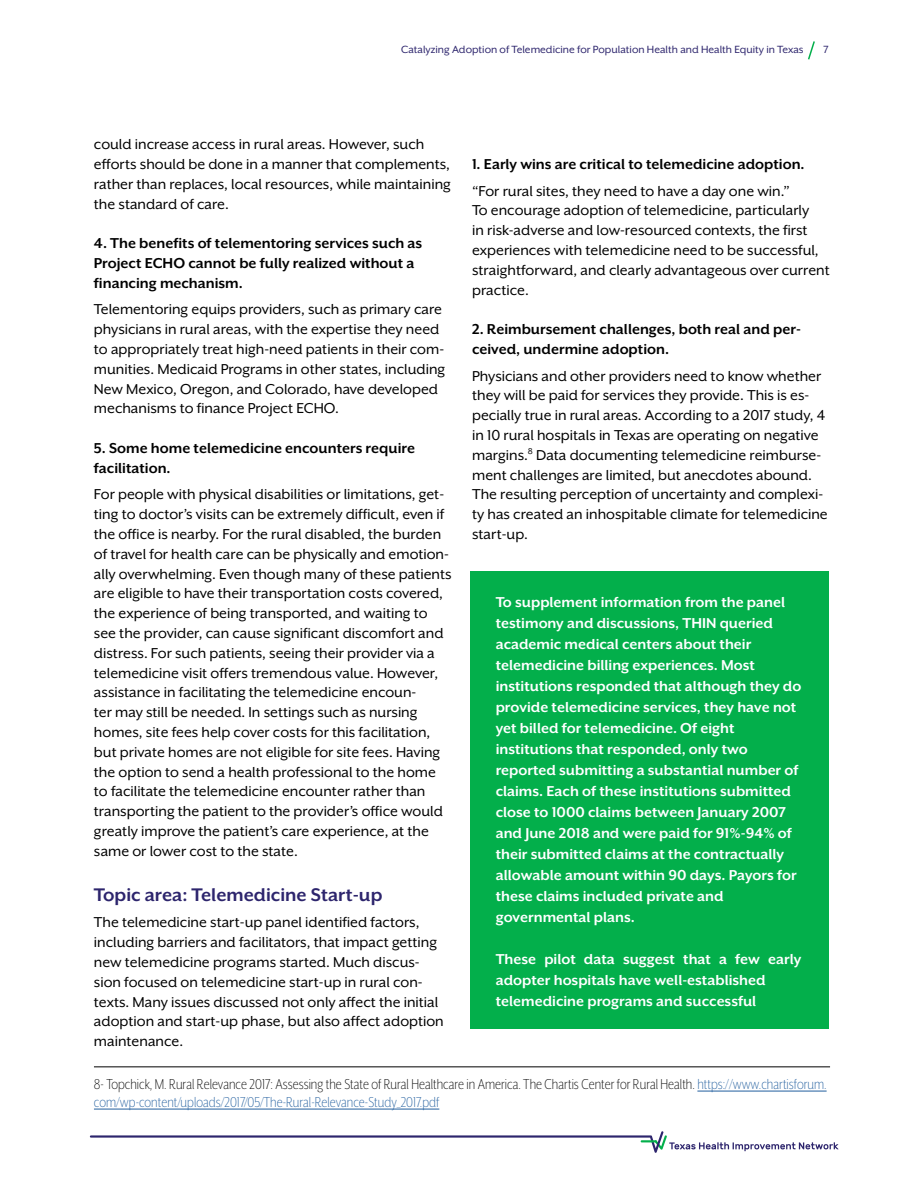
<style>
.page{position:relative;width:918px;height:1188px;background:#fff}
.page>*{position:absolute;margin:0;border:0;box-sizing:border-box;transform-origin:0 0}
.t1{font:700 21px "Mr Eaves XL San OT";color:#2d256d}
.t2{font:16.5px/19.8px "Mr Eaves XL San OT";color:#000}
.t3{font:700 16.5px/21px "Mr Eaves XL San OT";color:#fff}
.t4{font:700 16.5px/19.8px "Mr Eaves XL San OT";color:#000}
.t5{font:300 16.5px/18px "Mr Eaves XL San Nar OT";color:#000}
.t6{font:12px "Mr Eaves XL San OT";color:#2d256d}
.s1{color:#215e9e}
</style>
<div class="page">
<svg style="left:808px;top:41px;width:7px;height:19px"></svg>
<svg style="left:90px;top:1131px;width:748px;height:22px"></svg>
<hr style="left:697px;top:1091px;width:130px;height:1px;background:#215e9e">
<hr style="left:94px;top:1109px;width:345px;height:1px;background:#215e9e">
<hr style="left:94px;top:1067px;width:736px;height:1px;background:#000">
<div style="left:470px;top:572px;width:359px;height:457px;background:#03af4b"></div>
<p class="t6" style="left:401px;top:43px;width:404px">Catalyzing Adoption of Telemedicine for Population Health and Health Equity in Texas</p>
<p class="t6" style="left:823px;top:43px;width:7px">7</p>
<p class="t2" style="left:94px;top:134px;width:359px">could increase access in rural areas. However, such efforts should be done in a manner that complements, rather than replaces, local resources, while maintaining the standard of care.</p>
<p class="t4" style="left:94px;top:233px;width:330px">4. The benefits of telementoring services such as<br>Project ECHO cannot be fully realized without a financing mechanism.</p>
<p class="t2" style="left:94px;top:300px;width:353px">Telementoring equips providers, such as primary care physicians in rural areas, with the expertise they need to appropriately treat high-need patients in their com&shy;munities. Medicaid Programs in other states, including New Mexico, Oregon, and Colorado, have developed mechanisms to finance Project ECHO.</p>
<p class="t4" style="left:94px;top:438px;width:323px">5. Some home telemedicine encounters require facilitation.</p>
<p class="t2" style="left:94px;top:485px;width:359px">For people with physical disabilities or limitations, get&shy;ting to doctor’s visits can be extremely difficult, even if the office is nearby. For the rural disabled, the burden of travel for health care can be physically and emotion&shy;ally overwhelming. Even though many of these patients are eligible to have their transportation costs covered, the experience of being transported, and waiting to see the provider, can cause significant discomfort and distress. For such patients, seeing their provider via a telemedicine visit offers tremendous value. However, assistance in facilitating the telemedicine encoun-<br>ter may still be needed. In settings such as nursing homes, site fees help cover costs for this facilitation, but private homes are not eligible for site fees. Having the option to send a health professional to the home to facilitate the telemedicine encounter rather than transporting the patient to the provider’s office would greatly improve the patient’s care experience, at the same or lower cost to the state.</p>
<p class="t1" style="left:94px;top:884px;width:290px">Topic area: Telemedicine Start-up</p>
<p class="t2" style="left:94px;top:912px;width:351px">The telemedicine start-up panel identified factors, including barriers and facilitators, that impact getting new telemedicine programs started. Much discus&shy;sion focused on telemedicine start-up in rural con&shy;texts. Many issues discussed not only affect the initial adoption and start-up phase, but also affect adoption maintenance.</p>
<p class="t4" style="left:472px;top:154px;width:334px">1. Early wins are critical to telemedicine adoption.</p>
<p class="t2" style="left:472px;top:181px;width:359px">“For rural sites, they need to have a day one win.”<br>To encourage adoption of telemedicine, particularly<br>in risk-adverse and low-resourced contexts, the first experiences with telemedicine need to be successful, straightforward, and clearly advantageous over current practice.</p>
<p class="t4" style="left:472px;top:319px;width:331px">2. Reimbursement challenges, both real and per&shy;ceived, undermine adoption.</p>
<p class="t2" style="left:472px;top:366px;width:357px">Physicians and other providers need to know whether they will be paid for services they provide. This is es&shy;pecially true in rural areas. According to a 2017 study, 4 in 10 rural hospitals in Texas are operating on negative margins.<sup>8</sup> Data documenting telemedicine reimburse&shy;ment challenges are limited, but anecdotes abound.<br>The resulting perception of uncertainty and complexi&shy;ty has created an inhospitable climate for telemedicine start-up.</p>
<p class="t3" style="left:496px;top:591px;width:307px">To supplement information from the panel testimony and discussions, THIN queried academic medical centers about their telemedicine billing experiences. Most institutions responded that although they do provide telemedicine services, they have not yet billed for telemedicine. Of eight institutions that responded, only two reported submitting a substantial number of claims. Each of these institutions submitted close to 1000 claims between January 2007 and June 2018 and were paid for 91%-94% of their submitted claims at the contractually allowable amount within 90 days. Payors for these claims included private and governmental plans.</p>
<p class="t3" style="left:496px;top:948px;width:307px">These pilot data suggest that a few early adopter hospitals have well-established telemedicine programs and successful</p>
<p class="t5" style="left:94px;top:1075px;width:734px">8- Topchick, M. Rural Relevance 2017: Assessing the State of Rural Healthcare in America. The Chartis Center for Rural Health. <span class="s1">https://www.chartisforum. com/wp-content/uploads/2017/05/The-Rural-Relevance-Study_2017.pdf</span></p>
</div>
